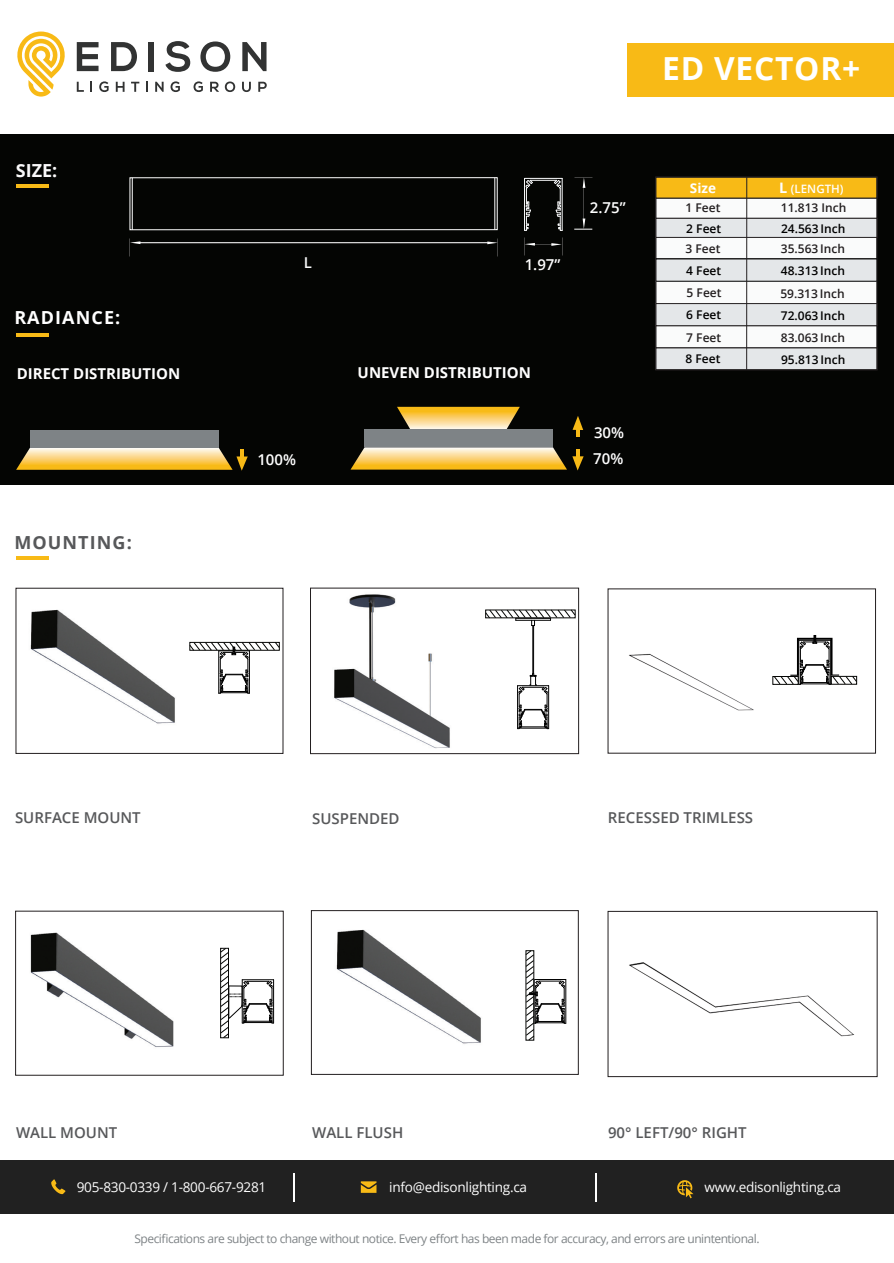
<style>
.page{position:relative;width:894px;height:1263px;background:#fff}
.page>*{position:absolute;margin:0;border:0;box-sizing:border-box;transform-origin:0 0}
.t1{font:700 31.8px "Open Sans";letter-spacing:.025em;color:#fff}
.t2{font:700 18px "Open Sans";letter-spacing:.06em;color:#57585a}
.t3{font:700 18px "Open Sans";letter-spacing:.06em;color:#fff}
.t4{font:700 18px "Open Sans";color:#faf9fa}
.t5{font:600 15px "Open Sans";color:#57585a}
.t6{font:700 15px "Open Sans";color:#fff}
.t7{font:600 15px "Open Sans";color:#fff}
.t8{font:600 15px "Open Sans";color:#fafbfb}
.t9{font:13.65px "Open Sans";letter-spacing:-.02em;color:#fff}
.t10{font:700 13.5px "Open Sans";color:#fff}
.t11{font:12px "Open Sans";letter-spacing:-.04em;color:#7e8386}
.t12{font:600 12px "Open Sans";color:#231f20}
.t13{font:600 12px "Open Sans";color:#000}
.t14{font:600 11.55px "Open Sans";color:#fff}
.s1{font-weight:700;font-size:14.4px}
</style>
<div class="page">
<img style="left:607px;top:910px;width:271px;height:165px">
<img style="left:629px;top:653px;width:125px;height:58px">
<div style="left:0;top:134px;width:893px;height:350px;background:#040503"></div>
<hr style="left:16px;top:556px;width:32px;height:4px;background:#f8ba16">
<div style="left:129px;top:177px;width:368px;height:53px;border:1px solid #fff"></div>
<hr style="left:132px;top:178px;width:1px;height:52px;background:#fff">
<hr style="left:494px;top:178px;width:1px;height:52px;background:#fff">
<hr style="left:139px;top:242px;width:349px;height:1px;background:#fff">
<svg style="left:487px;top:241px;width:10px;height:3px"></svg>
<svg style="left:130px;top:241px;width:10px;height:3px"></svg>
<svg style="left:582px;top:177px;width:3px;height:11px"></svg>
<svg style="left:582px;top:218px;width:3px;height:11px"></svg>
<svg style="left:551px;top:243px;width:10px;height:3px"></svg>
<svg style="left:524px;top:243px;width:10px;height:3px"></svg>
<hr style="left:524px;top:178px;width:38px;height:1px;background:#fbfcfd">
<svg style="left:524px;top:179px;width:38px;height:52px"></svg>
<img style="left:15px;top:601px;width:160px;height:137px">
<img style="left:30px;top:932px;width:144px;height:115px">
<img style="left:336px;top:929px;width:145px;height:115px">
<div style="left:626px;top:43px;width:267px;height:53px;background:#f8ba16"></div>
<svg style="left:77px;top:42px;width:21px;height:29px"></svg>
<svg style="left:111px;top:42px;width:26px;height:29px"></svg>
<div style="left:149px;top:42px;width:5px;height:29px;background:#323333"></div>
<svg style="left:165px;top:41px;width:25px;height:31px"></svg>
<svg style="left:200px;top:41px;width:30px;height:31px"></svg>
<svg style="left:242px;top:42px;width:24px;height:29px"></svg>
<svg style="left:77px;top:82px;width:7px;height:10px"></svg>
<svg style="left:90px;top:82px;width:2px;height:10px"></svg>
<svg style="left:99px;top:81px;width:10px;height:11px"></svg>
<svg style="left:116px;top:82px;width:8px;height:10px"></svg>
<svg style="left:131px;top:82px;width:8px;height:10px"></svg>
<svg style="left:146px;top:82px;width:2px;height:10px"></svg>
<svg style="left:155px;top:82px;width:8px;height:10px"></svg>
<svg style="left:170px;top:81px;width:10px;height:11px"></svg>
<svg style="left:193px;top:81px;width:10px;height:11px"></svg>
<svg style="left:210px;top:82px;width:9px;height:10px"></svg>
<svg style="left:225px;top:81px;width:10px;height:11px"></svg>
<svg style="left:242px;top:82px;width:9px;height:10px"></svg>
<svg style="left:258px;top:82px;width:9px;height:10px"></svg>
<svg style="left:17px;top:32px;width:48px;height:65px"></svg>
<div style="left:655px;top:237px;width:221px;height:22px;background:#fafbfb"></div>
<div style="left:655px;top:237px;width:221px;height:22px;border:1px solid #000"></div>
<div style="left:655px;top:326px;width:221px;height:22px;background:#fafbfb"></div>
<div style="left:655px;top:281px;width:221px;height:22px;background:#fafbfb"></div>
<div style="left:655px;top:198px;width:221px;height:20px;background:#fafbfb"></div>
<div style="left:655px;top:177px;width:221px;height:21px;background:#f8ba16"></div>
<div style="left:655px;top:303px;width:221px;height:23px;background:#e4e7e9"></div>
<div style="left:655px;top:303px;width:222px;height:23px;border:1px solid #231f20"></div>
<div style="left:655px;top:218px;width:221px;height:19px;background:#e4e7e9"></div>
<div style="left:655px;top:218px;width:222px;height:20px;border:1px solid #231f20"></div>
<div style="left:655px;top:259px;width:221px;height:22px;background:#e4e7e9"></div>
<div style="left:655px;top:348px;width:221px;height:22px;background:#e4e7e9"></div>
<hr style="left:746px;top:177px;width:1px;height:193px;background:#231f20">
<div style="left:655px;top:177px;width:222px;height:193px;border:1px solid #231f20"></div>
<svg style="left:397px;top:407px;width:122px;height:22px"></svg>
<svg style="left:351px;top:447px;width:215px;height:22px"></svg>
<div style="left:364px;top:429px;width:188px;height:18px;background:#7e8386"></div>
<hr style="left:17px;top:333px;width:32px;height:4px;background:#f8ba16">
<hr style="left:17px;top:184px;width:32px;height:4px;background:#f8ba16">
<div style="left:0;top:1160px;width:893px;height:53px;background:#212121"></div>
<svg style="left:293px;top:1173px;width:1px;height:28px"></svg>
<svg style="left:595px;top:1173px;width:1px;height:28px"></svg>
<svg style="left:677px;top:1180px;width:16px;height:18px"></svg>
<svg style="left:361px;top:1181px;width:15px;height:11px"></svg>
<svg style="left:51px;top:1179px;width:14px;height:15px"></svg>
<svg style="left:572px;top:416px;width:11px;height:20px"></svg>
<svg style="left:572px;top:449px;width:11px;height:21px"></svg>
<div style="left:30px;top:429px;width:188px;height:18px;background:#7e8386"></div>
<svg style="left:16px;top:447px;width:232px;height:24px"></svg>
<svg style="left:189px;top:642px;width:90px;height:52px"></svg>
<hr style="left:273px;top:979px;width:1px;height:44px;background:#000">
<svg style="left:220px;top:948px;width:53px;height:90px"></svg>
<hr style="left:565px;top:979px;width:1px;height:44px;background:#000">
<svg style="left:525px;top:950px;width:40px;height:90px"></svg>
<hr style="left:548px;top:685px;width:1px;height:43px;background:#000">
<hr style="left:533px;top:625px;width:1px;height:48px;background:#000">
<hr style="left:532px;top:625px;width:1px;height:49px;background:#000">
<svg style="left:517px;top:673px;width:31px;height:56px"></svg>
<svg style="left:485px;top:609px;width:90px;height:17px"></svg>
<svg style="left:773px;top:635px;width:83px;height:50px"></svg>
<img style="left:334px;top:594px;width:116px;height:155px">
<div style="left:311px;top:910px;width:267px;height:164px;border:1px solid #231f20"></div>
<div style="left:310px;top:588px;width:268px;height:166px;border:1px solid #231f20"></div>
<div style="left:607px;top:911px;width:270px;height:165px;border:1px solid #231f20"></div>
<h2 class="t4" style="left:16px;top:158px;width:43px">SIZE:</h2>
<h2 class="t3" style="left:14px;top:305px;width:107px">RADIANCE:</h2>
<p class="t8" style="left:303px;top:252px;width:10px">L</p>
<p class="t7" style="left:524px;top:254px;width:37px">1.97”</p>
<p class="t6" style="left:17px;top:363px;width:165px">DIRECT DISTRIBUTION</p>
<p class="t6" style="left:357px;top:362px;width:175px">UNEVEN DISTRIBUTION</p>
<p class="t7" style="left:589px;top:197px;width:37px">2.75”</p>
<p class="t7" style="left:593px;top:422px;width:32px">30%</p>
<h2 class="t2" style="left:14px;top:530px;width:119px">MOUNTING:</h2>
<p class="t7" style="left:257px;top:449px;width:40px">100%</p>
<p class="t7" style="left:593px;top:448px;width:32px">70%</p>
<h1 class="t1" style="left:662px;top:46px;width:199px">ED VECTOR+</h1>
<p class="t10" style="left:689px;top:179px;width:28px">Size</p>
<p class="t14" style="left:778px;top:181px;width:66px"><span class="s1">L</span> (LENGTH)</p>
<p class="t12" style="left:685px;top:199px;width:36px">1 Feet</p>
<p class="t12" style="left:685px;top:240px;width:36px">3 Feet</p>
<p class="t13" style="left:686px;top:262px;width:36px">4 Feet</p>
<p class="t12" style="left:686px;top:284px;width:36px">5 Feet</p>
<p class="t13" style="left:686px;top:220px;width:36px">2 Feet</p>
<p class="t12" style="left:780px;top:199px;width:67px">11.813 Inch</p>
<p class="t13" style="left:780px;top:220px;width:66px">24.563 Inch</p>
<p class="t12" style="left:780px;top:240px;width:66px">35.563 Inch</p>
<p class="t13" style="left:780px;top:263px;width:66px">48.313 Inch</p>
<p class="t12" style="left:780px;top:285px;width:66px">59.313 Inch</p>
<p class="t13" style="left:686px;top:306px;width:36px">6 Feet</p>
<p class="t13" style="left:780px;top:307px;width:66px">72.063 Inch</p>
<p class="t13" style="left:685px;top:351px;width:36px">8 Feet</p>
<p class="t13" style="left:780px;top:351px;width:66px">95.813 Inch</p>
<p class="t12" style="left:686px;top:329px;width:36px">7 Feet</p>
<p class="t12" style="left:780px;top:329px;width:66px">83.063 Inch</p>
<p class="t5" style="left:15px;top:807px;width:127px">SURFACE MOUNT</p>
<p class="t5" style="left:312px;top:807px;width:89px">SUSPENDED</p>
<p class="t5" style="left:607px;top:807px;width:147px">RECESSED TRIMLESS</p>
<p class="t5" style="left:16px;top:1122px;width:103px">WALL MOUNT</p>
<p class="t5" style="left:312px;top:1122px;width:93px">WALL FLUSH</p>
<p class="t5" style="left:607px;top:1122px;width:140px">90° LEFT/90° RIGHT</p>
<p class="t9" style="left:77px;top:1177px;width:191px">905-830-0339 / 1-800-667-9281</p>
<p class="t9" style="left:389px;top:1177px;width:139px">info@edisonlighting.ca</p>
<p class="t9" style="left:704px;top:1177px;width:138px">www.edisonlighting.ca</p>
<p class="t11" style="left:134px;top:1230px;width:626px">Specifications are subject to change without notice. Every effort has been made for accuracy, and errors are unintentional.</p>
</div>
